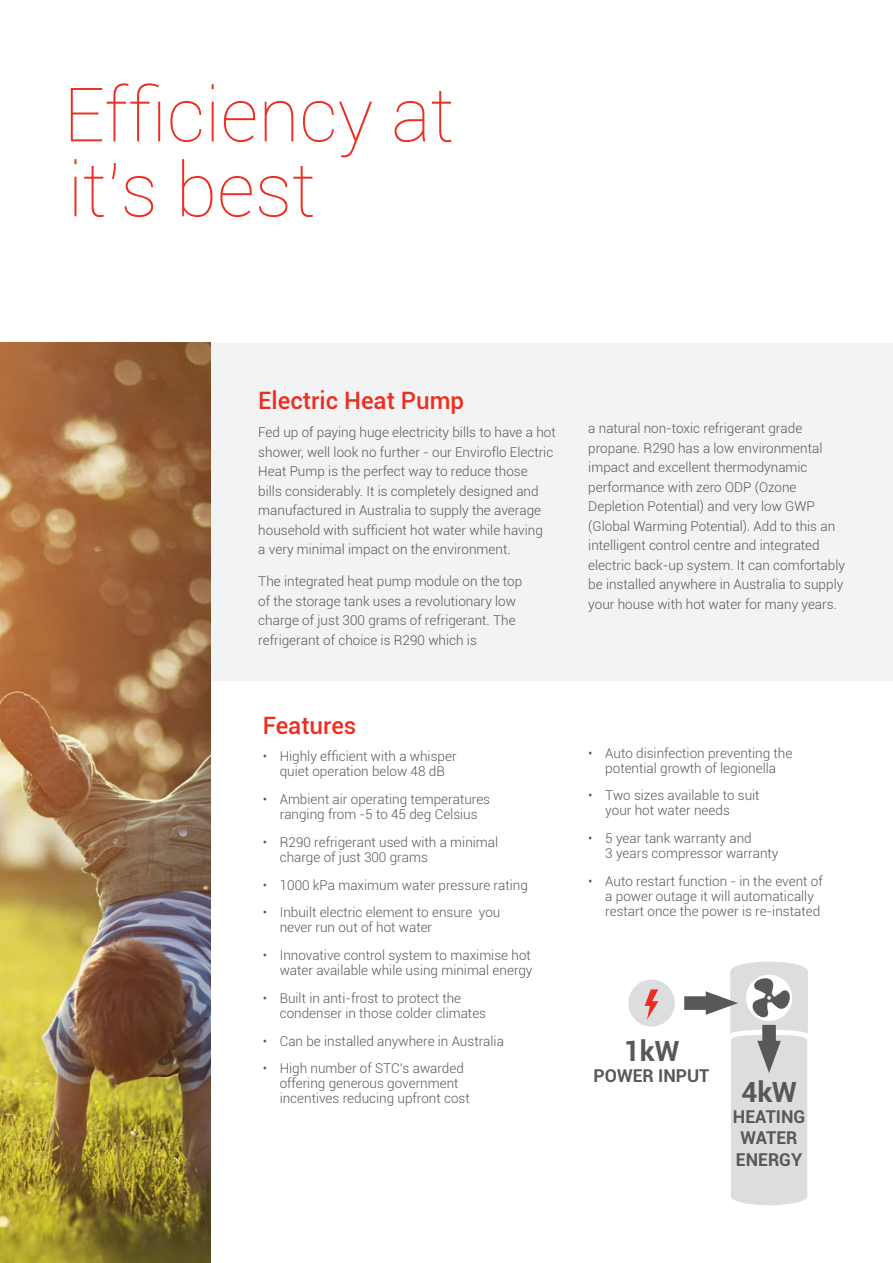
<style>
.page{position:relative;width:893px;height:1263px;background:#fff}
.page>*{position:absolute;margin:0;border:0;box-sizing:border-box;transform-origin:0 0}
.t1{font:100 75px/75px "Roboto";color:#ee2e22}
.t2{font:700 27.9px "Roboto";color:#57585a}
.Body_copy{font:500 24px "Roboto";color:#ee2e22}
.t3{font:700 17.7px/21.1px "Roboto";color:#57585a}
.Body_copy-2{font:300 13.5px/19.5px "Roboto";color:#57585a}
</style>
<div class="page">
<div style="left:0;top:343px;width:893px;height:337px;background:#f2f3f4"></div>
<img style="left:0;top:343px;width:210px;height:920px">
<div style="left:628px;top:979px;width:47px;height:47px;background:#dcdddf;border-radius:50%"></div>
<svg style="left:645px;top:989px;width:13px;height:31px"></svg>
<div style="left:684px;top:996px;width:35px;height:14px;background:#57585a"></div>
<svg style="left:706px;top:961px;width:102px;height:244px"></svg>
<p class="t1" style="left:63px;top:75px;width:392px">Efficiency at it’s best</p>
<p class="Body_copy" style="left:258px;top:384px;width:207px">Electric Heat Pump</p>
<p class="Body_copy-2" style="left:258px;top:422px;width:299px">Fed up of paying huge electricity bills to have a hot shower, well look no further - our Enviroflo Electric Heat Pump is the perfect way to reduce those<br>bills considerably. It is completely designed and manufactured in Australia to supply the average household with sufficient hot water while having<br>a very minimal impact on the environment.</p>
<p class="Body_copy-2" style="left:258px;top:571px;width:265px">The integrated heat pump module on the top of the storage tank uses a revolutionary low charge of just 300 grams of refrigerant. The refrigerant of choice is R290 which is</p>
<p class="Body_copy" style="left:263px;top:708px;width:95px">Features</p>
<p class="Body_copy-2" style="left:263px;top:749px;width:195px;line-height:15px;text-align:center">• Highly efficient with a whisper quiet operation below 48 dB</p>
<p class="Body_copy-2" style="left:263px;top:791px;width:229px;line-height:15px;text-align:center">• Ambient air operating temperatures ranging from -5 to 45 deg Celsius</p>
<p class="Body_copy-2" style="left:280px;top:834px;width:220px;line-height:15px;text-indent:-17px">• R290 refrigerant used with a minimal charge of just 300 grams</p>
<p class="Body_copy-2" style="left:263px;top:875px;width:267px">• 1000 kPa maximum water pressure rating</p>
<p class="Body_copy-2" style="left:280px;top:905px;width:222px;line-height:15px;text-indent:-17px">• Inbuilt electric element to ensure you never run out of hot water</p>
<p class="Body_copy-2" style="left:263px;top:947px;width:271px;line-height:15px;text-align:right">• Innovative control system to maximise hot water available while using minimal energy</p>
<p class="Body_copy-2" style="left:280px;top:990px;width:208px;line-height:15px;text-indent:-17px">• Built in anti-frost to protect the condenser in those colder climates</p>
<p class="Body_copy-2" style="left:263px;top:1031px;width:243px">• Can be installed anywhere in Australia</p>
<p class="Body_copy-2" style="left:280px;top:1061px;width:192px;line-height:15px;text-indent:-17px">• High number of STC’s awarded offering generous government incentives reducing upfront cost</p>
<p class="Body_copy-2" style="left:588px;top:418px;width:258px">a natural non-toxic refrigerant grade propane. R290 has a low environmental impact and excellent thermodynamic performance with zero ODP (Ozone Depletion Potential) and very low GWP (Global Warming Potential). Add to this an intelligent control centre and integrated electric back-up system. It can comfortably be installed anywhere in Australia to supply your house with hot water for many years.</p>
<p class="Body_copy-2" style="left:588px;top:745px;width:206px;line-height:15px;text-align:center">• Auto disinfection preventing the potential growth of legionella</p>
<p class="Body_copy-2" style="left:605px;top:787px;width:156px;line-height:15px;text-indent:-17px">• Two sizes available to suit your hot water needs</p>
<p class="Body_copy-2" style="left:605px;top:830px;width:175px;line-height:15px;text-indent:-17px">• 5 year tank warranty and<br>3 years compressor warranty</p>
<p class="Body_copy-2" style="left:605px;top:873px;width:219px;line-height:15px;text-indent:-17px">• Auto restart function - in the event of a power outage it will automatically restart once the power is re-instated</p>
<p class="t2" style="left:624px;top:1031px;width:57px">1kW</p>
<p class="t3" style="left:594px;top:1064px;width:117px">POWER INPUT</p>
<p class="t2" style="left:741px;top:1072px;width:57px">4kW</p>
<p class="t3" style="left:733px;top:1105px;width:74px">HEATING<br>WATER<br>ENERGY</p>
</div>
